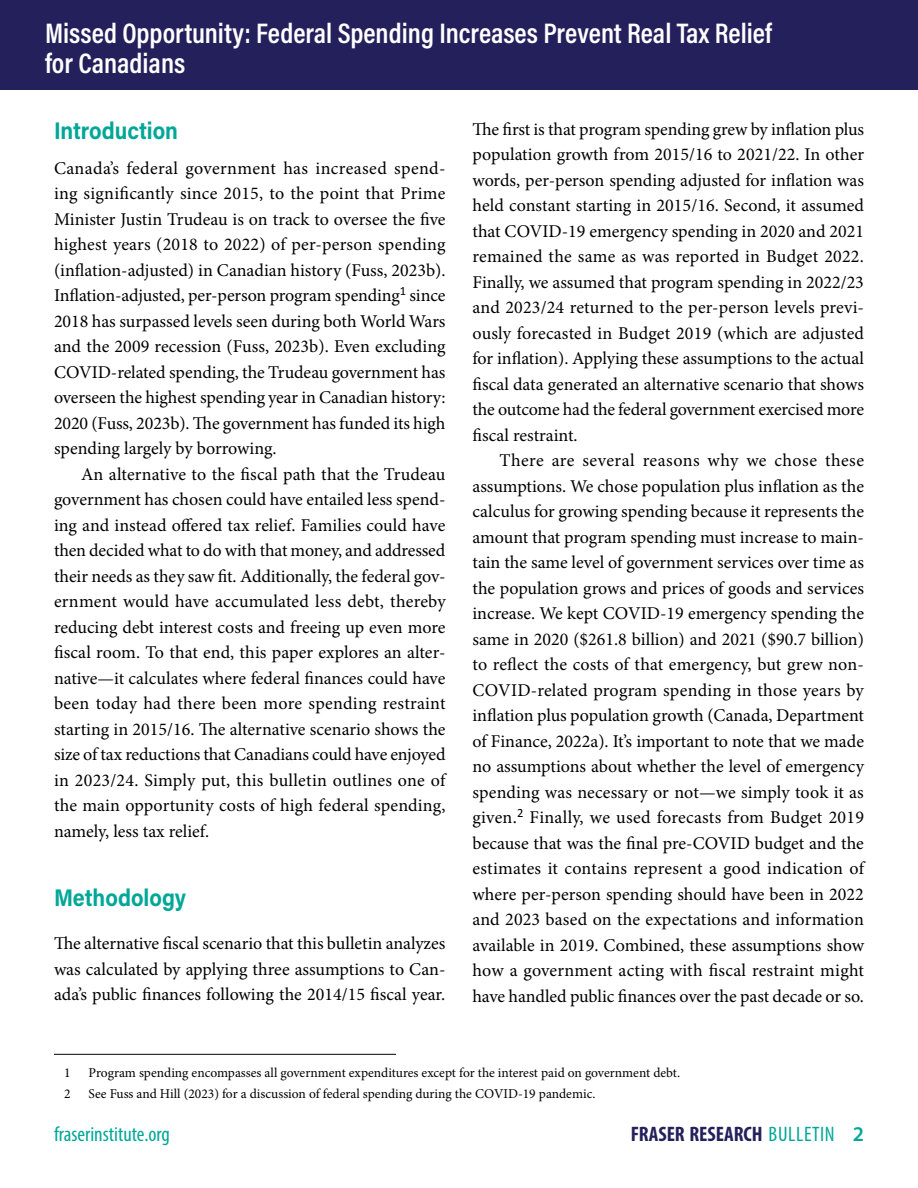
<style>
.page{position:relative;width:918px;height:1188px;background:#fff}
.page>*{position:absolute;margin:0;border:0;box-sizing:border-box;transform-origin:0 0}
.t1{font:600 28.5px/30px "Acumin Pro Cond";color:#fff}
.t2{font:700 24px "Acumin Pro";color:#00a797;scale:.9 1}
.t3{font:700 condensed 21px "Myriad Pro";color:#24205c}
.t4{font:condensed 21px "Myriad Pro";color:#00a797}
.textindent{font:18px/25.5px "Minion Pro";color:#000;text-align:justify}
.textleft{font:18px/25.5px "Minion Pro";letter-spacing:-.005em;color:#000;text-align:justify}
.footnotefirst{font:13.5px "Minion Pro";color:#000}
.Footnote{font:13.5px "Minion Pro";color:#000}
.s1{font-weight:400;color:#00a797}
.s2{font-weight:600;font-stretch:normal;color:#00a797}
</style>
<div class="page">
<div style="left:0;top:0;width:918px;height:90px;background:#24205c"></div>
<hr style="left:54px;top:1054px;width:342px;height:1px;background:#000">
<h1 class="t1" style="left:45px;top:18px;width:729px">Missed Opportunity: Federal Spending Increases Prevent Real Tax Relief for Canadians</h1>
<h1 class="t2" style="left:54px;top:114px;width:139px">Introduction</h1>
<p class="textleft" style="left:54px;top:155px;width:393px">Canada’s federal government has increased spend&shy;ing significantly since 2015, to the point that Prime Minister Justin Trudeau is on track to oversee the five highest years (2018 to 2022) of per-person spending (inflation-adjusted) in Canadian history (Fuss, 2023b).<br>Inflation-adjusted, per-person program spending<sup>1</sup> since 2018 has surpassed levels seen during both World Wars and the 2009 recession (Fuss, 2023b). Even excluding COVID-related spending, the Trudeau government has overseen the highest spending year in Canadian history:<br>2020 (Fuss, 2023b). The government has funded its high spending largely by borrowing.</p>
<p class="textindent" style="left:54px;top:461px;width:393px;text-indent:27px">An alternative to the fiscal path that the Trudeau government has chosen could have entailed less spend&shy;ing and instead offered tax relief. Families could have then decided what to do with that money, and addressed their needs as they saw fit. Additionally, the federal gov&shy;ernment would have accumulated less debt, thereby reducing debt interest costs and freeing up even more fiscal room. To that end, this paper explores an alter&shy;native—it calculates where federal finances could have been today had there been more spending restraint starting in 2015/16. The alternative scenario shows the size of tax reductions that Canadians could have enjoyed in 2023/24. Simply put, this bulletin outlines one of the main opportunity costs of high federal spending, namely, less tax relief.</p>
<h1 class="t2" style="left:54px;top:880px;width:148px">Methodology</h1>
<p class="textleft" style="left:54px;top:931px;width:393px">The alternative fiscal scenario that this bulletin analyzes was calculated by applying three assumptions to Can&shy;ada’s public finances following the 2014/15 fiscal year.</p>
<p class="textleft" style="left:472px;top:116px;width:393px">The first is that program spending grew by inflation plus population growth from 2015/16 to 2021/22. In other words, per-person spending adjusted for inflation was held constant starting in 2015/16. Second, it assumed that COVID-19 emergency spending in 2020 and 2021 remained the same as was reported in Budget 2022.<br>Finally, we assumed that program spending in 2022/23 and 2023/24 returned to the per-person levels previ&shy;ously forecasted in Budget 2019 (which are adjusted for inflation). Applying these assumptions to the actual fiscal data generated an alternative scenario that shows the outcome had the federal government exercised more fiscal restraint.</p>
<p class="textindent" style="left:472px;top:448px;width:393px;text-indent:27px">There are several reasons why we chose these assumptions. We chose population plus inflation as the calculus for growing spending because it represents the amount that program spending must increase to main&shy;tain the same level of government services over time as the population grows and prices of goods and services increase. We kept COVID-19 emergency spending the same in 2020 ($261.8 billion) and 2021 ($90.7 billion) to reflect the costs of that emergency, but grew non-COVID-related program spending in those years by inflation plus population growth (Canada, Department of Finance, 2022a). It’s important to note that we made no assumptions about whether the level of emergency spending was necessary or not—we simply took it as given.<sup>2</sup> Finally, we used forecasts from Budget 2019 because that was the final pre-COVID budget and the estimates it contains represent a good indication of where per-person spending should have been in 2022 and 2023 based on the expectations and information available in 2019. Combined, these assumptions show how a government acting with fiscal restraint might have handled public finances over the past decade or so.</p>
<p class="footnotefirst" style="left:64px;top:1064px;width:8px">1</p>
<p class="footnotefirst" style="left:89px;top:1064px;width:593px">Program spending encompasses all government expenditures except for the interest paid on government debt.</p>
<p class="Footnote" style="left:64px;top:1085px;width:8px">2</p>
<p class="Footnote" style="left:89px;top:1085px;width:508px">See Fuss and Hill (2023) for a discussion of federal spending during the COVID-19 pandemic.</p>
<p class="t4" style="left:54px;top:1121px;width:117px">fraserinstitute.org</p>
<p class="t3" style="left:631px;top:1121px;width:235px">FRASER RESEARCH <span class="s1">BULLETIN</span> <span class="s2">2</span></p>
</div>
